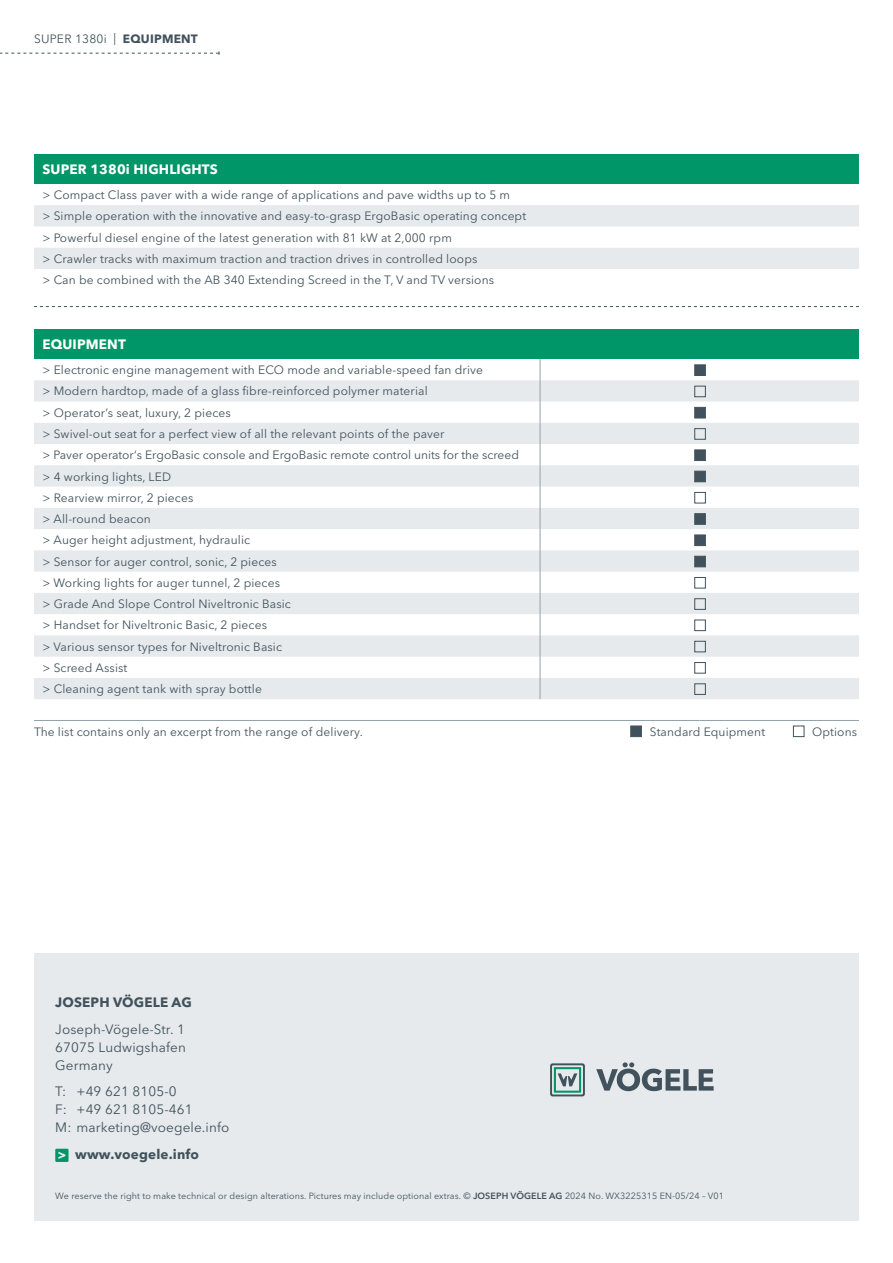
<style>
.page{position:relative;width:893px;height:1263px;background:#fff}
.page>*{position:absolute;margin:0;border:0;box-sizing:border-box;transform-origin:0 0}
.t1{font:13.5px/18px "Avenir Next LT Pro";letter-spacing:.01em;color:#41525c;text-align:justify}
.t2{font:700 13.5px "Avenir Next LT Pro";letter-spacing:.01em;color:#41525c}
.t3{font:700 13.5px "Avenir Next LT Pro";letter-spacing:.01em;color:#fff}
.t4{font:12px/21.3px "Avenir Next LT Pro";letter-spacing:.01em;color:#41525c}
.t5{font:9px "Avenir Next LT Pro";letter-spacing:.01em;color:#41525c}
.s1{font-weight:700}
.s2{font-weight:600}
</style>
<div class="page">
<div style="left:34px;top:952px;width:825px;height:268px;background:#e6eaed"></div>
<svg style="left:55px;top:1149px;width:14px;height:13px"></svg>
<svg style="left:596px;top:1062px;width:118px;height:29px"></svg>
<svg style="left:550px;top:1063px;width:35px;height:33px"></svg>
<div style="left:34px;top:154px;width:825px;height:30px;background:#009667"></div>
<svg style="left:34px;top:205px;width:825px;height:64px;fill:#e6eaed"></svg>
<svg style="left:34px;top:306px;width:825px;height:1px"></svg>
<svg style="left:0;top:51px;width:220px;height:4px"></svg>
<div style="left:34px;top:329px;width:825px;height:30px;background:#009667"></div>
<svg style="left:34px;top:380px;width:825px;height:319px;fill:#e6eaed"></svg>
<svg style="left:540px;top:359px;width:1px;height:340px"></svg>
<hr style="left:34px;top:720px;width:506px;height:1px;background:#93a2ab">
<hr style="left:540px;top:720px;width:159px;height:1px;background:#93a2ab">
<hr style="left:699px;top:720px;width:160px;height:1px;background:#93a2ab">
<div style="left:694px;top:386px;width:12px;height:11px;border:1px solid #41525c"></div>
<div style="left:694px;top:364px;width:12px;height:12px;background:#41525c;border:1px solid #41525c"></div>
<div style="left:694px;top:428px;width:12px;height:12px;border:1px solid #41525c"></div>
<div style="left:694px;top:407px;width:12px;height:11px;background:#41525c;border:1px solid #41525c"></div>
<div style="left:694px;top:449px;width:12px;height:12px;background:#41525c;border:1px solid #41525c"></div>
<div style="left:694px;top:492px;width:12px;height:11px;border:1px solid #41525c"></div>
<div style="left:694px;top:513px;width:12px;height:12px;background:#41525c;border:1px solid #41525c"></div>
<div style="left:694px;top:535px;width:12px;height:11px;background:#41525c;border:1px solid #41525c"></div>
<div style="left:694px;top:556px;width:12px;height:11px;background:#41525c;border:1px solid #41525c"></div>
<div style="left:694px;top:577px;width:12px;height:11px;border:1px solid #41525c"></div>
<div style="left:694px;top:598px;width:12px;height:12px;border:1px solid #41525c"></div>
<div style="left:694px;top:620px;width:12px;height:11px;border:1px solid #41525c"></div>
<div style="left:694px;top:641px;width:12px;height:11px;border:1px solid #41525c"></div>
<div style="left:694px;top:471px;width:12px;height:11px;background:#41525c;border:1px solid #41525c"></div>
<div style="left:694px;top:662px;width:12px;height:11px;border:1px solid #41525c"></div>
<div style="left:694px;top:683px;width:12px;height:12px;border:1px solid #41525c"></div>
<div style="left:630px;top:726px;width:12px;height:11px;background:#41525c;border:1px solid #41525c"></div>
<div style="left:793px;top:726px;width:11px;height:11px;border:1px solid #41525c"></div>
<p class="t4" style="left:34px;top:28px;width:165px">SUPER 1380i | <span class="s1">EQUIPMENT</span></p>
<p class="t3" style="left:43px;top:161px;width:177px">SUPER 1380i HIGHLIGHTS</p>
<p class="t4" style="left:43px;top:184px;width:485px">&gt; Compact Class paver with a wide range of applications and pave widths up to 5 m<br>&gt; Simple operation with the innovative and easy-to-grasp ErgoBasic operating concept &gt; Powerful diesel engine of the latest generation with 81 kW at 2,000 rpm<br>&gt; Crawler tracks with maximum traction and traction drives in controlled loops<br>&gt; Can be combined with the AB 340 Extending Screed in the T, V and TV versions</p>
<p class="t3" style="left:43px;top:336px;width:85px">EQUIPMENT</p>
<p class="t4" style="left:43px;top:359px;width:478px">&gt; Electronic engine management with ECO mode and variable-speed fan drive<br>&gt; Modern hardtop, made of a glass fibre-reinforced polymer material<br>&gt; Operator’s seat, luxury, 2 pieces<br>&gt; Swivel-out seat for a perfect view of all the relevant points of the paver<br>&gt; Paver operator‘s ErgoBasic console and ErgoBasic remote control units for the screed &gt; 4 working lights, LED<br>&gt; Rearview mirror, 2 pieces<br>&gt; All-round beacon<br>&gt; Auger height adjustment, hydraulic<br>&gt; Sensor for auger control, sonic, 2 pieces<br>&gt; Working lights for auger tunnel, 2 pieces<br>&gt; Grade And Slope Control Niveltronic Basic<br>&gt; Handset for Niveltronic Basic, 2 pieces<br>&gt; Various sensor types for Niveltronic Basic<br>&gt; Screed Assist<br>&gt; Cleaning agent tank with spray bottle</p>
<p class="t4" style="left:34px;top:721px;width:330px">The list contains only an excerpt from the range of delivery.</p>
<p class="t4" style="left:650px;top:721px;width:117px">Standard Equipment</p>
<p class="t4" style="left:812px;top:721px;width:46px">Options</p>
<p class="t2" style="left:55px;top:994px;width:138px">JOSEPH VÖGELE AG</p>
<p class="t1" style="left:55px;top:1020px;width:132px">Joseph-Vögele-Str. 1<br>67075 Ludwigshafen Germany</p>
<p class="t1" style="left:55px;top:1083px;width:176px;text-align:left">T: +49 621 8105-0<br>F: +49 621 8105-461<br>M: marketing@voegele.info</p>
<p class="t2" style="left:75px;top:1146px;width:125px">www.voegele.info</p>
<p class="t5" style="left:55px;top:1191px;width:670px">We reserve the right to make technical or design alterations. Pictures may include optional extras. © <span class="s2">JOSEPH VÖGELE AG</span> 2024 No. WX3225315 EN-05/24 – V01</p>
</div>
